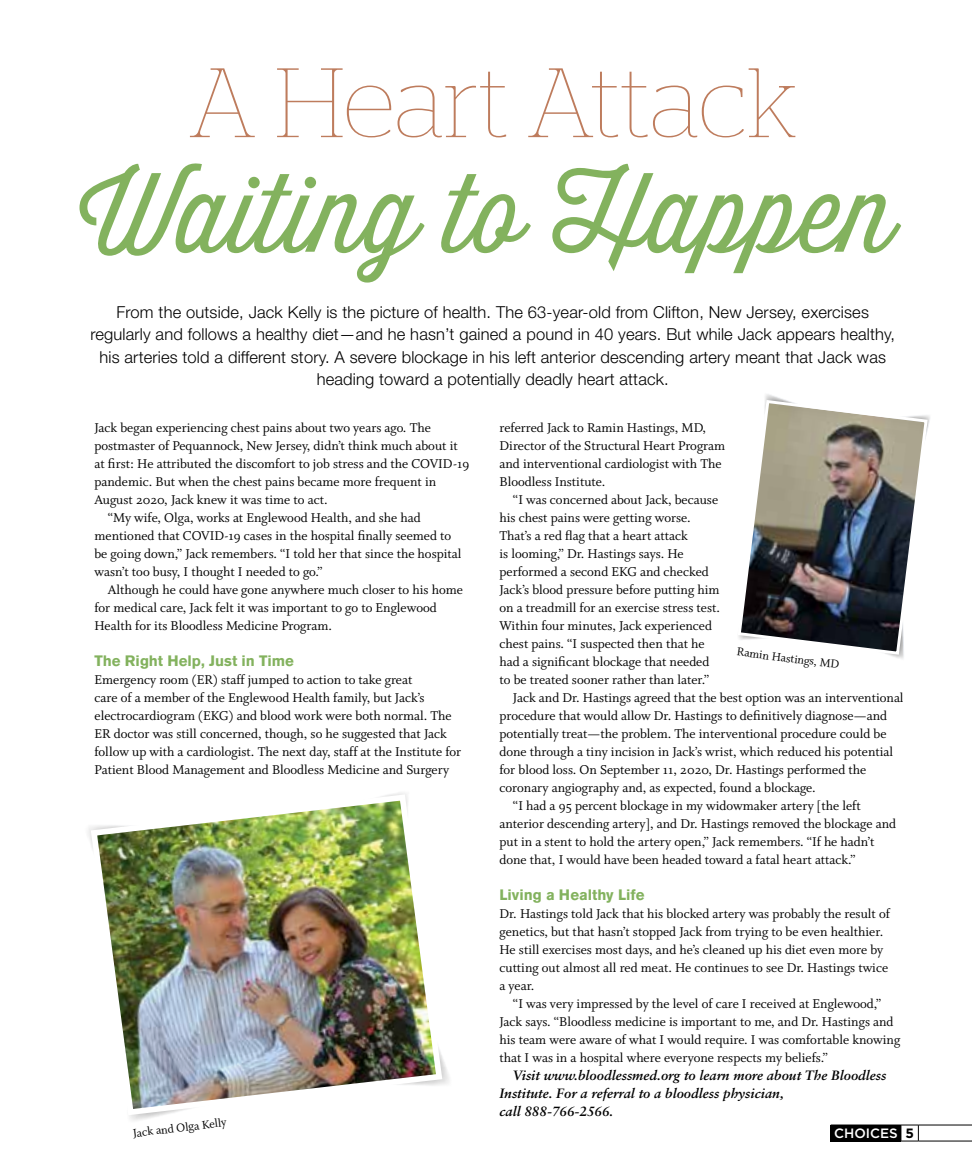
<style>
.page{position:relative;width:972px;height:1175px;background:#fff}
.page>*{position:absolute;margin:0;border:0;box-sizing:border-box;transform-origin:0 0}
.t1{font:300 108.3px "Thirsty Script";color:#83b25e}
.t2{font:100 98.25px "Stag";letter-spacing:.01em;color:#be7c5d}
.t3{font:300 16.5px/22.5px "Helvetica Neue LT Std";letter-spacing:.01em;color:#000;text-align:center}
.t4{font:700 15px "Akzidenz Grotesk BQ";color:#83b25e}
.t5{font:14.25px/18px "Whitman Roman Os F";color:#000}
.t6{font:italic 700 13.5px/18px "Sabon";color:#000}
.t7{font:500 13.5px "Gotham";color:#fff}
.t8{font:12.75px "Whitman Roman LF";color:#000}
.s1{font-weight:700;color:#000}
</style>
<div class="page">
<img style="left:88px;top:793px;width:357px;height:325px">
<img style="left:738px;top:398px;width:191px;height:258px">
<div style="left:831px;top:1125px;width:70px;height:16px;background:#000"></div>
<hr style="left:831px;top:1124px;width:70px;height:1px;background:#000">
<hr style="left:918px;top:1124px;width:54px;height:1px;background:#000">
<svg style="left:901px;top:1124px;width:18px;height:17px"></svg>
<hr style="left:918px;top:1140px;width:54px;height:1px;background:#000">
<h2 class="t2" style="left:189px;top:66px;width:610px">A Heart Attack</h2>
<h1 class="t1" style="left:80px;top:136px;width:818px">Waiting to Happen</h1>
<p class="t3" style="left:90px;top:300px;width:806px">From the outside, Jack Kelly is the picture of health. The 63-year-old from Clifton, New Jersey, exercises regularly and follows a healthy diet—and he hasn’t gained a pound in 40 years. But while Jack appears healthy, his arteries told a different story. A severe blockage in his left anterior descending artery meant that Jack was heading toward a potentially deadly heart attack.</p>
<p class="t5" style="left:94px;top:419px;width:338px">Jack began experiencing chest pains about two years ago. The</p>
<p class="t5" style="left:94px;top:437px;width:365px">postmaster of Pequannock, New Jersey, didn’t think much about it</p>
<p class="t5" style="left:94px;top:455px;width:376px">at first: He attributed the discomfort to job stress and the COVID-19</p>
<p class="t5" style="left:94px;top:473px;width:343px">pandemic. But when the chest pains became more frequent in</p>
<p class="t5" style="left:94px;top:491px;width:235px">August 2020, Jack knew it was time to act.</p>
<p class="t5" style="left:108px;top:509px;width:314px">“My wife, Olga, works at Englewood Health, and she had</p>
<p class="t5" style="left:94px;top:527px;width:358px">mentioned that COVID-19 cases in the hospital finally seemed to</p>
<p class="t5" style="left:94px;top:545px;width:369px">be going down,” Jack remembers. “I told her that since the hospital</p>
<p class="t5" style="left:94px;top:563px;width:230px">wasn’t too busy, I thought I needed to go.”</p>
<p class="t5" style="left:108px;top:581px;width:356px">Although he could have gone anywhere much closer to his home</p>
<p class="t5" style="left:94px;top:599px;width:344px">for medical care, Jack felt it was important to go to Englewood</p>
<p class="t5" style="left:94px;top:617px;width:239px">Health for its Bloodless Medicine Program.</p>
<p class="t4" style="left:94px;top:652px;width:201px">The Right Help, Just in Time</p>
<p class="t5" style="left:94px;top:671px;width:368px">Emergency room (ER) staff jumped to action to take great<br>care of a member of the Englewood Health family, but Jack’s electrocardiogram (EKG) and blood work were both normal. The ER doctor was still concerned, though, so he suggested that Jack follow up with a cardiologist. The next day, staff at the Institute for Patient Blood Management and Bloodless Medicine and Surgery</p>
<p class="t5" style="left:500px;top:419px;width:227px">referred Jack to Ramin Hastings, MD, Director of the Structural Heart Program and interventional cardiologist with The Bloodless Institute.</p>
<p class="t5" style="left:513px;top:491px;width:207px">“I was concerned about Jack, because</p>
<p class="t5" style="left:500px;top:509px;width:193px">his chest pains were getting worse.</p>
<p class="t5" style="left:500px;top:527px;width:190px">That’s a red flag that a heart attack</p>
<p class="t5" style="left:500px;top:545px;width:186px">is looming,” Dr. Hastings says. He</p>
<p class="t5" style="left:500px;top:563px;width:211px">performed a second EKG and checked</p>
<p class="t5" style="left:500px;top:581px;width:222px">Jack’s blood pressure before putting him</p>
<p class="t5" style="left:500px;top:599px;width:222px">on a treadmill for an exercise stress test.</p>
<p class="t5" style="left:500px;top:617px;width:214px">Within four minutes, Jack experienced</p>
<p class="t5" style="left:500px;top:635px;width:207px">chest pains. “I suspected then that he</p>
<p class="t5" style="left:500px;top:653px;width:211px">had a significant blockage that needed</p>
<p class="t5" style="left:500px;top:671px;width:211px">to be treated sooner rather than later.”</p>
<p class="t5" style="left:513px;top:689px;width:392px">Jack and Dr. Hastings agreed that the best option was an interventional</p>
<p class="t5" style="left:500px;top:707px;width:389px">procedure that would allow Dr. Hastings to definitively diagnose—and</p>
<p class="t5" style="left:500px;top:725px;width:389px">potentially treat—the problem. The interventional procedure could be</p>
<p class="t5" style="left:500px;top:743px;width:395px">done through a tiny incision in Jack’s wrist, which reduced his potential</p>
<p class="t5" style="left:500px;top:761px;width:368px">for blood loss. On September 11, 2020, Dr. Hastings performed the</p>
<p class="t5" style="left:500px;top:779px;width:318px">coronary angiography and, as expected, found a blockage.</p>
<p class="t5" style="left:513px;top:797px;width:349px">“I had a 95 percent blockage in my widowmaker artery [the left</p>
<p class="t5" style="left:500px;top:815px;width:398px">anterior descending artery], and Dr. Hastings removed the blockage and</p>
<p class="t5" style="left:500px;top:833px;width:377px">put in a stent to hold the artery open,” Jack remembers. “If he hadn’t</p>
<p class="t5" style="left:500px;top:851px;width:357px">done that, I would have been headed toward a fatal heart attack.”</p>
<p class="t4" style="left:500px;top:886px;width:147px">Living a Healthy Life</p>
<p class="t5" style="left:500px;top:905px;width:392px">Dr. Hastings told Jack that his blocked artery was probably the result of genetics, but that hasn’t stopped Jack from trying to be even healthier.<br>He still exercises most days, and he’s cleaned up his diet even more by cutting out almost all red meat. He continues to see Dr. Hastings twice a year.</p>
<p class="t5" style="left:500px;top:995px;width:402px;text-indent:13px">“I was very impressed by the level of care I received at Englewood,” Jack says. “Bloodless medicine is important to me, and Dr. Hastings and his team were aware of what I would require. I was comfortable knowing that I was in a hospital where everyone respects my beliefs.”</p>
<p class="t6" style="left:500px;top:1066px;width:388px;text-indent:14px">Visit www.bloodlessmed.org to learn more about The Bloodless<br>Institute. For a referral to a bloodless physician,<br>call 888-766-2566.</p>
<p class="t8" style="left:738px;top:644px;width:104px;rotate:7deg">Ramin Hastings, MD</p>
<p class="t8" style="left:132px;top:1126px;width:96px;rotate:-7deg">Jack and Olga Kelly</p>
<p class="t7" style="left:834px;top:1124px;width:81px">CHOICES <span class="s1">5</span></p>
</div>
